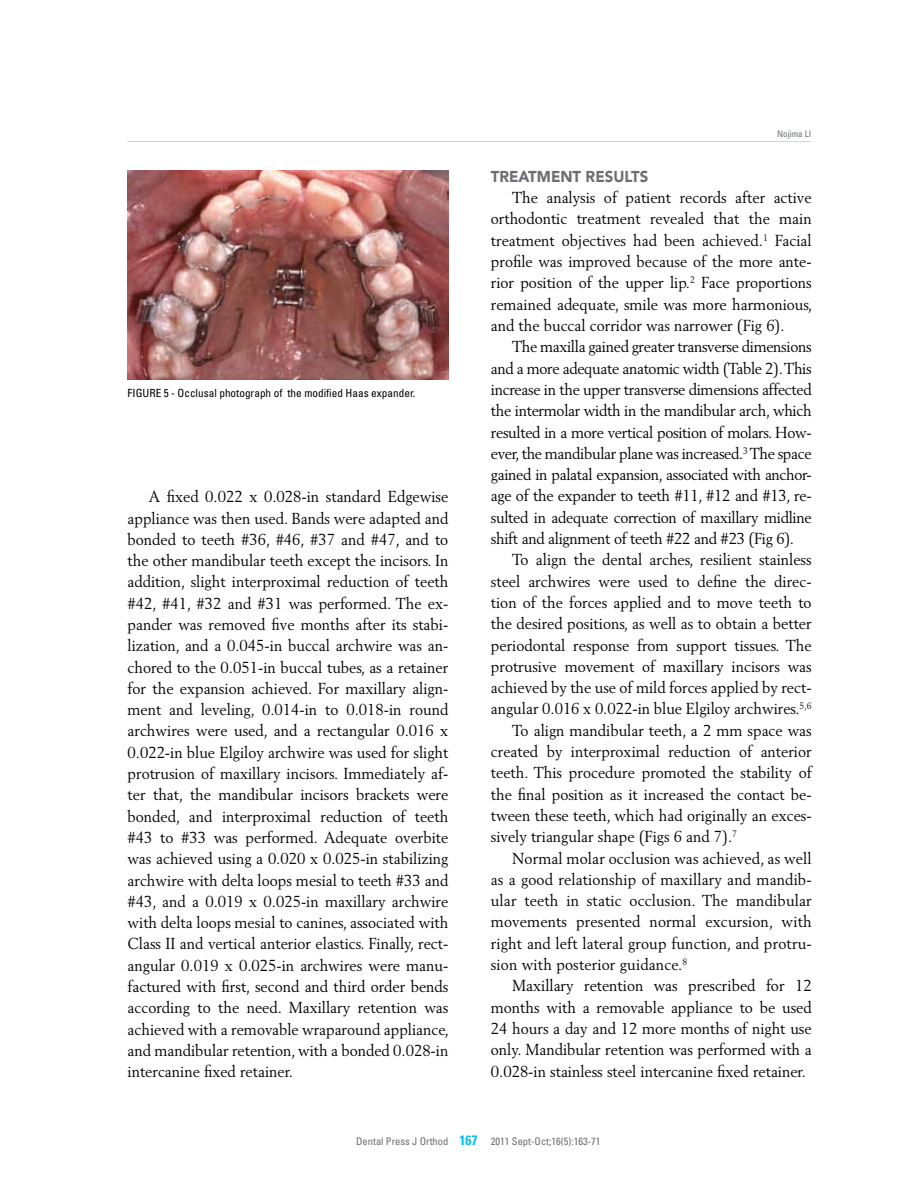
<style>
.page{position:relative;width:918px;height:1188px;background:#fff}
.page>*{position:absolute;margin:0;border:0;box-sizing:border-box;transform-origin:0 0}
.t1{font:15.75px/21.3px "Berling";color:#000;text-align:justify;scale:.95 1}
.t2{font:900 15.75px "Avenir LT";color:#6d6e71;scale:.95 1}
.t3{font:condensed 11.25px "Univers";color:#000}
.t4{font:condensed 10.5px "Univers";color:#6d6e71}
.t5{font:condensed 9px "Univers";color:#6d6e71}
.s1{font-weight:700;font-size:13.5px;color:#00c0f3}
</style>
<div class="page">
<hr style="left:127px;top:141px;width:684px;height:1px;background:#abe1fa">
<img style="left:128px;top:170px;width:320px;height:210px">
<p class="t3" style="left:128px;top:386px;width:289px">Fi gurE 5 - Occlusal photograph of the modified Haas expander.</p>
<p class="t1" style="left:128px;top:486px;width:340px;text-indent:21px">A fixed 0.022 x 0.028-in standard Edgewise appliance was then used. Bands were adapted and bonded to teeth #36, #46, #37 and #47, and to the other mandibular teeth except the incisors. In addition, slight interproximal reduction of teeth #42, #41, #32 and #31 was performed. The ex&shy;pander was removed five months after its stabi&shy;lization, and a 0.045-in buccal archwire was an&shy;chored to the 0.051-in buccal tubes, as a retainer for the expansion achieved. For maxillary align&shy;ment and leveling, 0.014-in to 0.018-in round archwires were used, and a rectangular 0.016 x 0.022-in blue Elgiloy archwire was used for slight protrusion of maxillary incisors. Immediately af&shy;ter that, the mandibular incisors brackets were bonded, and interproximal reduction of teeth #43 to #33 was performed. Adequate overbite was achieved using a 0.020 x 0.025-in stabilizing archwire with delta loops mesial to teeth #33 and #43, and a 0.019 x 0.025-in maxillary archwire with delta loops mesial to canines, associated with Class II and vertical anterior elastics. Finally, rect&shy;angular 0.019 x 0.025-in archwires were manu&shy;factured with first, second and third order bends according to the need. Maxillary retention was achieved with a removable wraparound appliance, and mandibular retention, with a bonded 0.028-in intercanine fixed retainer.</p>
<p class="t5" style="left:777px;top:128px;width:35px">Nojima LI</p>
<p class="t2" style="left:491px;top:167px;width:150px">TREATMENT RES ULTS</p>
<p class="t1" style="left:491px;top:187px;width:340px;text-indent:21px">The analysis of patient records after active orthodontic treatment revealed that the main treatment objectives had been achieved.<sup>1</sup> Facial profile was improved because of the more ante&shy;rior position of the upper lip.<sup>2</sup> Face proportions remained adequate, smile was more harmonious, and the buccal corridor was narrower (Fig 6).</p>
<p class="t1" style="left:491px;top:336px;width:339px;text-indent:21px">The maxilla gained greater transverse dimensions and a more adequate anatomic width (Table 2). This increase in the upper transverse dimensions affected the intermolar width in the mandibular arch, which resulted in a more vertical position of molars. How&shy;ever, the mandibular plane was increased.<sup>3</sup> The space gained in palatal expansion, associated with anchor&shy;age of the expander to teeth #11, #12 and #13, re&shy;sulted in adequate correction of maxillary midline shift and alignment of teeth #22 and #23 (Fig 6).</p>
<p class="t1" style="left:512px;top:549px;width:317px">To align the dental arches, resilient stainless</p>
<p class="t1" style="left:491px;top:570px;width:339px">steel archwires were used to define the direc-</p>
<p class="t1" style="left:491px;top:592px;width:339px">tion of the forces applied and to move teeth to</p>
<p class="t1" style="left:491px;top:613px;width:339px">the desired positions, as well as to obtain a better</p>
<p class="t1" style="left:491px;top:634px;width:339px">periodontal response from support tissues. The</p>
<p class="t1" style="left:491px;top:655px;width:339px">protrusive movement of maxillary incisors was</p>
<p class="t1" style="left:491px;top:677px;width:339px">achieved by the use of mild forces applied by rect-</p>
<p class="t1" style="left:491px;top:698px;width:339px">angular 0.016 x 0.022-in blue Elgiloy archwires.<sup>5,6</sup></p>
<p class="t1" style="left:512px;top:719px;width:317px">To align mandibular teeth, a 2 mm space was</p>
<p class="t1" style="left:491px;top:741px;width:339px">created by interproximal reduction of anterior</p>
<p class="t1" style="left:491px;top:762px;width:339px">teeth. This procedure promoted the stability of</p>
<p class="t1" style="left:491px;top:783px;width:339px">the final position as it increased the contact be-</p>
<p class="t1" style="left:491px;top:805px;width:339px">tween these teeth, which had originally an exces-</p>
<p class="t1" style="left:491px;top:826px;width:261px">sively triangular shape (Figs 6 and 7).<sup>7</sup></p>
<p class="t1" style="left:512px;top:847px;width:317px">Normal molar occlusion was achieved, as well</p>
<p class="t1" style="left:491px;top:869px;width:339px">as a good relationship of maxillary and mandib-</p>
<p class="t1" style="left:491px;top:890px;width:339px">ular teeth in static occlusion. The mandibular</p>
<p class="t1" style="left:491px;top:911px;width:339px">movements presented normal excursion, with</p>
<p class="t1" style="left:491px;top:932px;width:339px">right and left lateral group function, and protru-</p>
<p class="t1" style="left:491px;top:954px;width:208px">sion with posterior guidance.<sup>8</sup></p>
<p class="t1" style="left:512px;top:975px;width:317px">Maxillary retention was prescribed for 12</p>
<p class="t1" style="left:491px;top:996px;width:339px">months with a removable appliance to be used</p>
<p class="t1" style="left:491px;top:1018px;width:339px">24 hours a day and 12 more months of night use</p>
<p class="t1" style="left:491px;top:1039px;width:339px">only. Mandibular retention was performed with a</p>
<p class="t1" style="left:491px;top:1060px;width:333px">0.028-in stainless steel intercanine fixed retainer.</p>
<p class="t4" style="left:356px;top:1134px;width:246px">Dental Press J Orthod <span class="s1">167</span> 2011 Sept-Oct;16(5):163-71</p>
</div>
